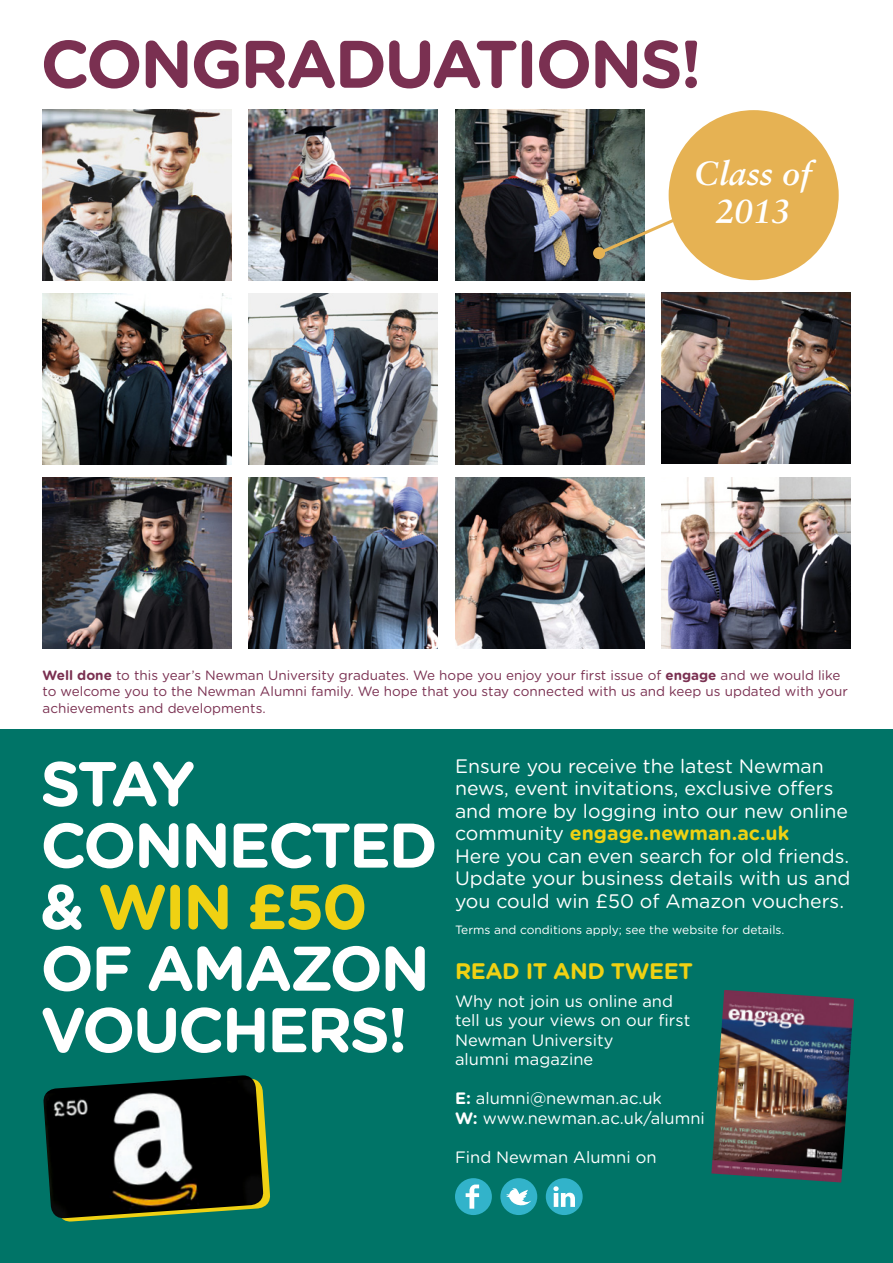
<style>
.page{position:relative;width:893px;height:1263px;background:#fff}
.page>*{position:absolute;margin:0;border:0;box-sizing:border-box;transform-origin:0 0}
.t1{font:700 67.05px "Gotham Rounded";letter-spacing:-.04em;color:#7a3051}
.t2{font:700 62.85px/61.5px "Gotham Rounded";letter-spacing:-.04em;color:#fff}
.t3{font:italic 700 33.45px/37.5px "Sabon LT Std";color:#fff;text-align:center}
.t4{font:700 22.5px "Gotham Rounded";letter-spacing:-.02em;color:#efd113}
.t5{font:19.5px/22.5px "Gotham Rounded";color:#fff}
.t6{font:16.5px/19.5px "Gotham Rounded";color:#fff}
.t7{font:13.5px/16.5px "Gotham Rounded";color:#7a3051}
.t8{font:12px "Gotham Rounded";color:#fff}
.s1{font-weight:700}
.s2{color:#efd113}
.s3{font-weight:700;color:#efd113}
</style>
<div class="page">
<div style="left:0;top:729px;width:893px;height:534px;background:#007467"></div>
<img style="left:43px;top:294px;width:189px;height:171px">
<img style="left:249px;top:294px;width:189px;height:171px">
<img style="left:455px;top:294px;width:189px;height:171px">
<img style="left:43px;top:110px;width:189px;height:171px">
<img style="left:249px;top:110px;width:189px;height:171px">
<img style="left:455px;top:110px;width:189px;height:171px">
<img style="left:662px;top:292px;width:189px;height:172px">
<img style="left:43px;top:478px;width:189px;height:171px">
<img style="left:249px;top:478px;width:189px;height:171px">
<img style="left:455px;top:478px;width:189px;height:171px">
<img style="left:662px;top:478px;width:189px;height:171px">
<div style="left:669px;top:110px;width:170px;height:170px;background:#e6b253;border-radius:50%"></div>
<svg style="left:595px;top:204px;width:100px;height:53px"></svg>
<div style="left:593px;top:247px;width:12px;height:12px;background:#e6b253;border-radius:50%"></div>
<div style="left:455px;top:1178px;width:37px;height:37px;background:#32b3ca;border-radius:50%"></div>
<svg style="left:466px;top:1184px;width:13px;height:25px"></svg>
<div style="left:500px;top:1178px;width:37px;height:37px;background:#32b3ca;border-radius:50%"></div>
<svg style="left:506px;top:1188px;width:25px;height:17px"></svg>
<div style="left:546px;top:1178px;width:37px;height:37px;background:#32b3ca;border-radius:50%"></div>
<svg style="left:553px;top:1186px;width:22px;height:21px"></svg>
<svg style="left:62px;top:1110px;width:208px;height:112px"></svg>
<img style="left:43px;top:1075px;width:221px;height:144px">
<img style="left:711px;top:990px;width:143px;height:192px">
<h1 class="t1" style="left:40px;top:15px;width:663px">CONGRADUATIONS!</h1>
<h3 class="t3" style="left:694px;top:154px;width:119px">Class of<br>2013</h3>
<p class="t7" style="left:43px;top:666px;width:807px"><span class="s1">Well done</span> to this year’s Newman University graduates. We hope you enjoy your first issue of <span class="s1">engage</span> and we would like to welcome you to the Newman Alumni family. We hope that you stay connected with us and keep us updated with your achievements and developments.</p>
<h2 class="t2" style="left:40px;top:750px;width:399px">STAY<br>CONNECTED &amp; <span class="s2">WIN £50<br></span>OF AMAZON<br>VOUCHERS!</h2>
<p class="t5" style="left:455px;top:754px;width:397px">Ensure you receive the latest Newman news, event invitations, exclusive offers and more by logging into our new online community <span class="s3">engage.newman.ac.uk<br></span>Here you can even search for old friends.<br>Update your business details with us and you could win £50 of Amazon vouchers.</p>
<p class="t8" style="left:455px;top:921px;width:331px">Terms and conditions apply; see the website for details.</p>
<p class="t4" style="left:455px;top:954px;width:239px">READ IT AND TWEET</p>
<p class="t6" style="left:455px;top:991px;width:237px">Why not join us online and tell us your views on our first<br>Newman University<br>alumni magazine</p>
<p class="t6" style="left:455px;top:1088px;width:251px"><span class="s1">E:</span> alumni@newman.ac.uk<br><span class="s1">W:</span> www.newman.ac.uk/alumni</p>
<p class="t6" style="left:455px;top:1147px;width:203px">Find Newman Alumni on</p>
</div>
